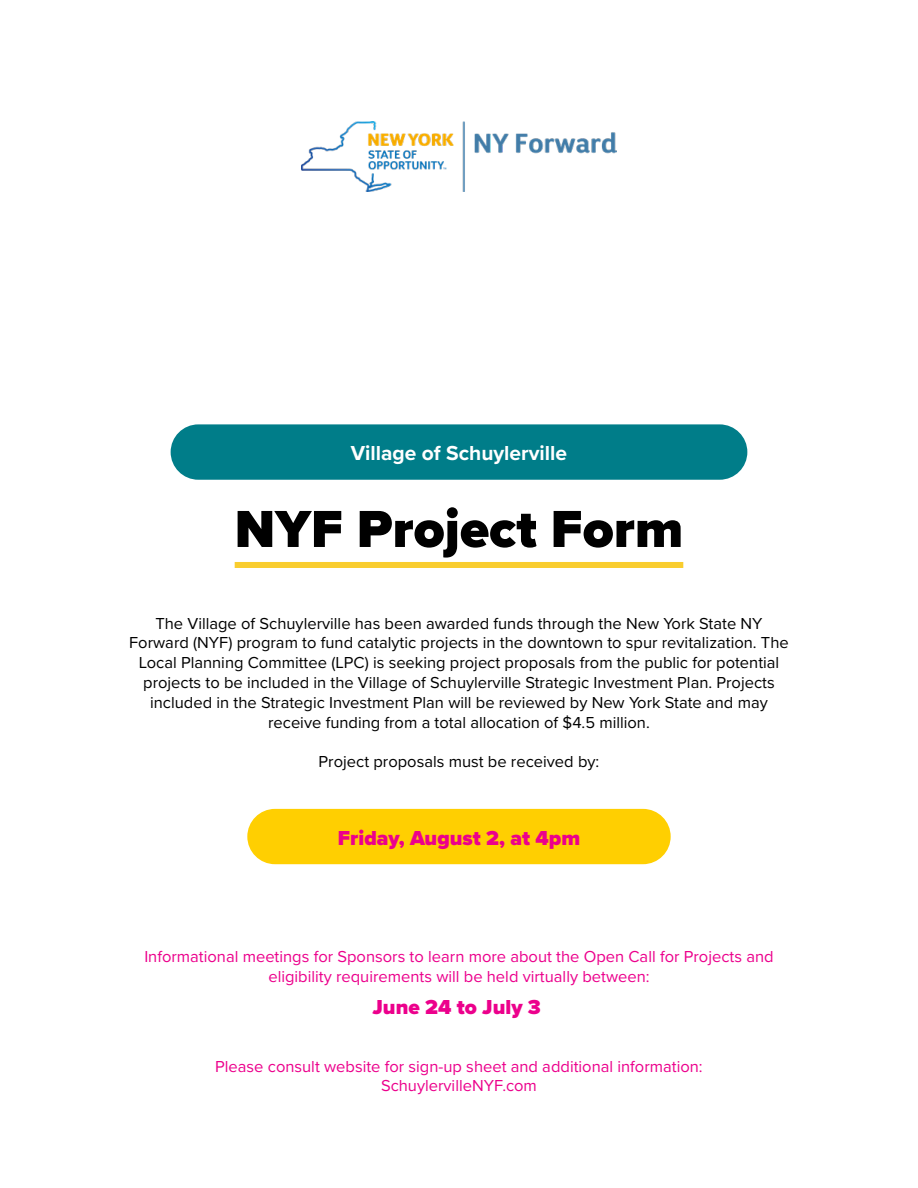
<style>
.page{position:relative;width:918px;height:1188px;background:#fff}
.page>*{position:absolute;margin:0;border:0;box-sizing:border-box;transform-origin:0 0}
.t1{font:900 54px "Proxima Nova";color:#000}
.t2{font:900 21px "Proxima Nova";color:#ec008c}
.t3{font:700 21px "Proxima Nova";color:#fff}
.t4{font:16.5px/19.8px "Proxima Nova";color:#000;text-align:center}
.t5{font:16.5px/19.8px "Proxima Nova";color:#ec008c;text-align:center}
</style>
<div class="page">
<div style="left:171px;top:424px;width:576px;height:56px;background:#007d89;border-radius:28px"></div>
<div style="left:247px;top:809px;width:424px;height:55px;background:#ffcf01;border-radius:28px"></div>
<div style="left:235px;top:562px;width:448px;height:6px;background:#f9cd2e"></div>
<img style="left:302px;top:122px;width:314px;height:70px">
<p class="t3" style="left:351px;top:438px;width:218px">Village of Schuylerville</p>
<h1 class="t1" style="left:235px;top:489px;width:450px">NYF Project Form</h1>
<p class="t4" style="left:129px;top:613px;width:661px">The Village of Schuylerville has been awarded funds through the New York State NY Forward (NYF) program to fund catalytic projects in the downtown to spur revitalization. The Local Planning Committee (LPC) is seeking project proposals from the public for potential projects to be included in the Village of Schuylerville Strategic Investment Plan. Projects included in the Strategic Investment Plan will be reviewed by New York State and may receive funding from a total allocation of $4.5 million.</p>
<p class="t4" style="left:319px;top:751px;width:282px">Project proposals must be received by:</p>
<p class="t2" style="left:338px;top:822px;width:244px">Friday, August 2, at 4pm</p>
<p class="t5" style="left:144px;top:946px;width:631px">Informational meetings for Sponsors to learn more about the Open Call for Projects and eligibility requirements will be held virtually between:</p>
<p class="t2" style="left:373px;top:992px;width:170px">June 24 to July 3</p>
<p class="t5" style="left:215px;top:1056px;width:489px">Please consult website for sign-up sheet and additional information:<br>SchuylervilleNYF.com</p>
</div>
